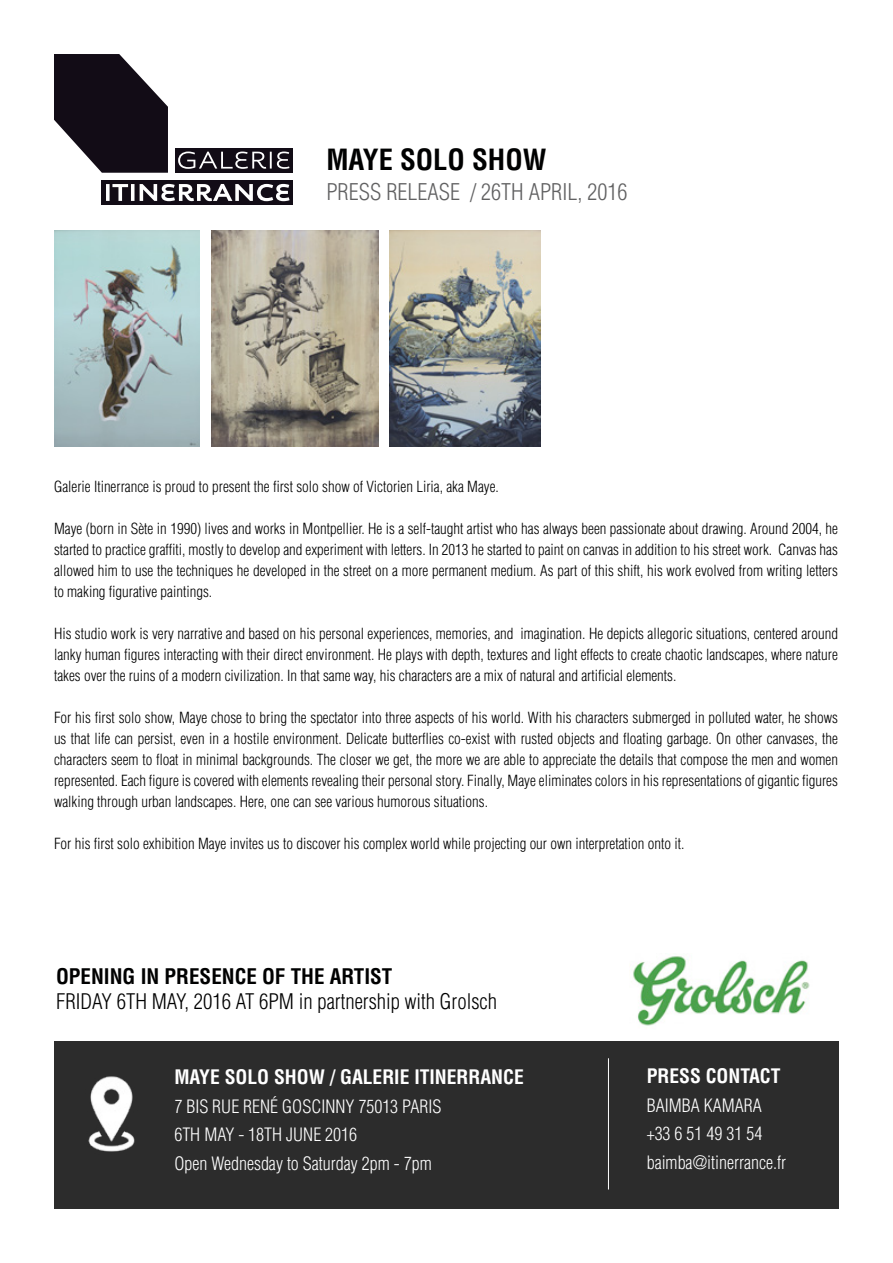
<style>
.page{position:relative;width:893px;height:1263px;background:#fff}
.page>*{position:absolute;margin:0;border:0;box-sizing:border-box;transform-origin:0 0}
.t1{font:700 condensed 28.5px "Helvetica LT Std";color:#000101}
.t2{font:300 condensed 22.5px "Helvetica LT Std";color:#616162}
.t3{font:300 condensed 21px "Helvetica LT Std";color:#000101}
.t4{font:700 condensed 21px "Helvetica LT Std";color:#000101}
.t5{font:700 condensed 19.5px "Helvetica LT Std";color:#fff}
.t6{font:300 condensed 18px/28.5px "Helvetica LT Std";color:#fff}
.t7{font:300 condensed 15px/21px "Helvetica LT Std";color:#000;text-align:justify}
</style>
<div class="page">
<div style="left:54px;top:1041px;width:785px;height:168px;background:#2c2c2c"></div>
<hr style="left:608px;top:1058px;width:1px;height:131px;background:#fff">
<img style="left:88px;top:1076px;width:47px;height:76px">
<img style="left:633px;top:956px;width:177px;height:70px">
<div style="left:101px;top:180px;width:192px;height:25px;background:#120c16"></div>
<svg style="left:106px;top:184px;width:184px;height:17px"></svg>
<div style="left:175px;top:148px;width:118px;height:25px;background:#120c16"></div>
<svg style="left:178px;top:152px;width:112px;height:17px"></svg>
<svg style="left:54px;top:54px;width:114px;height:119px"></svg>
<img style="left:54px;top:230px;width:145px;height:217px">
<img style="left:211px;top:230px;width:167px;height:217px">
<img style="left:389px;top:230px;width:152px;height:217px">
<h1 class="t1" style="left:326px;top:142px;width:222px">MAYE SOLO SHOW</h1>
<h2 class="t2" style="left:326px;top:178px;width:303px">PRESS RELEASE / 26TH APRIL, 2016</h2>
<p class="t7" style="left:54px;top:476px;width:446px">Galerie Itinerrance is proud to present the first solo show of Victorien Liria, aka Maye.</p>
<p class="t7" style="left:54px;top:518px;width:785px">Maye (born in Sète in 1990) lives and works in Montpellier. He is a self-taught artist who has always been passionate about drawing. Around 2004, he started to practice graffiti, mostly to develop and experiment with letters. In 2013 he started to paint on canvas in addition to his street work. Canvas has allowed him to use the techniques he developed in the street on a more permanent medium. As part of this shift, his work evolved from writing letters to making figurative paintings.</p>
<p class="t7" style="left:54px;top:623px;width:785px">His studio work is very narrative and based on his personal experiences, memories, and imagination. He depicts allegoric situations, centered around lanky human figures interacting with their direct environment. He plays with depth, textures and light effects to create chaotic landscapes, where nature takes over the ruins of a modern civilization. In that same way, his characters are a mix of natural and artificial elements.</p>
<p class="t7" style="left:54px;top:707px;width:785px">For his first solo show, Maye chose to bring the spectator into three aspects of his world. With his characters submerged in polluted water, he shows us that life can persist, even in a hostile environment. Delicate butterflies co-exist with rusted objects and floating garbage. On other canvases, the characters seem to float in minimal backgrounds. The closer we get, the more we are able to appreciate the details that compose the men and women represented. Each figure is covered with elements revealing their personal story. Finally, Maye eliminates colors in his representations of gigantic figures walking through urban landscapes. Here, one can see various humorous situations.</p>
<p class="t7" style="left:54px;top:833px;width:632px">For his first solo exhibition Maye invites us to discover his complex world while projecting our own interpretation onto it.</p>
<h3 class="t4" style="left:56px;top:963px;width:338px">OPENING IN PRESENCE OF THE ARTIST</h3>
<h3 class="t3" style="left:56px;top:988px;width:442px">FRIDAY 6TH MAY, 2016 AT 6PM in partnership with Grolsch</h3>
<h3 class="t5" style="left:174px;top:1065px;width:351px">MAYE SOLO SHOW / GALERIE ITINERRANCE</h3>
<p class="t6" style="left:174px;top:1092px;width:269px">7 BIS RUE RENÉ GOSCINNY 75013 PARIS<br>6TH MAY - 18TH JUNE 2016<br>Open Wednesday to Saturday 2pm - 7pm</p>
<h3 class="t5" style="left:647px;top:1064px;width:135px">PRESS CONTACT</h3>
<p class="t6" style="left:647px;top:1091px;width:141px">BAIMBA KAMARA +33 6 51 49 31 54 baimba@itinerrance.fr</p>
</div>
